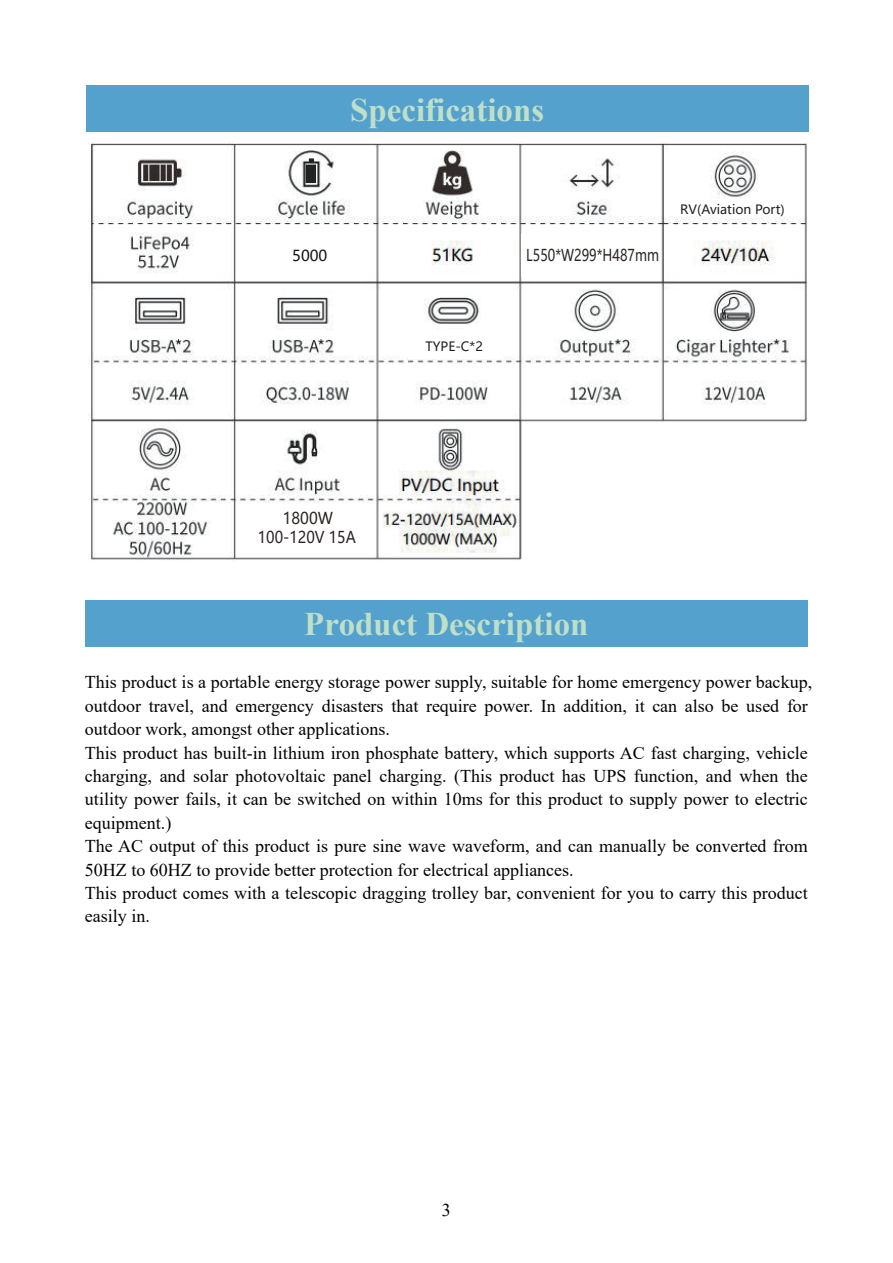
<style>
.page{position:relative;width:893px;height:1263px;background:#fff}
.page>*{position:absolute;margin:0;border:0;box-sizing:border-box;transform-origin:0 0}
.t1{font:700 33px "Times New Roman";color:#bfe0c8}
.t2{font:18px/23.4px "Times New Roman";color:#030303}
.t3{font:16.2px/19.5px "Microsoft Ya Hei UI";color:#2c2625;text-align:center;scale:.92 1}
.t4{font:16.2px "Microsoft Ya Hei UI";color:#2c2625;scale:.79 1}
.t5{font:15px "Microsoft Ya Hei UI";color:#151415}
.t6{font:12.75px "Microsoft Ya Hei UI";color:#231f20}
</style>
<div class="page">
<div style="left:85px;top:600px;width:723px;height:47px;background:#55a1ce"></div>
<div style="left:86px;top:85px;width:723px;height:47px;background:#55a1ce"></div>
<img style="left:88px;top:143px;width:720px;height:418px">
<div style="left:243px;top:507px;width:123px;height:45px;background:#fff"></div>
<div style="left:521px;top:234px;width:140px;height:42px;background:#fff"></div>
<div style="left:714px;top:200px;width:44px;height:18px;background:#fff"></div>
<div style="left:409px;top:333px;width:93px;height:26px;background:#fff"></div>
<div style="left:267px;top:239px;width:77px;height:31px;background:#fff"></div>
<h1 class="t1" style="left:350px;top:86px;width:196px">Specifications</h1>
<p class="t5" style="left:292px;top:246px;width:37px">5000</p>
<p class="t4" style="left:526px;top:245px;width:169px">L550*W299*H487mm</p>
<p class="t6" style="left:680px;top:201px;width:106px">RV(Aviation Port)</p>
<p class="t6" style="left:425px;top:338px;width:59px">TYPE-C*2</p>
<p class="t3" style="left:258px;top:508px;width:108px">1800W<br>100-120V 15A</p>
<h1 class="t1" style="left:304px;top:600px;width:286px">Product Description</h1>
<p class="t2" style="left:85px;top:670px;width:729px">This product is a portable energy storage power supply, suitable for home emergency power backup, outdoor travel, and emergency disasters that require power. In addition, it can also be used for outdoor work, amongst other applications.<br>This product has built-in lithium iron phosphate battery, which supports AC fast charging, vehicle charging, and solar photovoltaic panel charging. (This product has UPS function, and when the utility power fails, it can be switched on within 10ms for this product to supply power to electric equipment.)<br>The AC output of this product is pure sine wave waveform, and can manually be converted from 50HZ to 60HZ to provide better protection for electrical appliances.<br>This product comes with a telescopic dragging trolley bar, convenient for you to carry this product easily in.</p>
<p class="t2" style="left:442px;top:1198px;width:10px">3</p>
</div>
